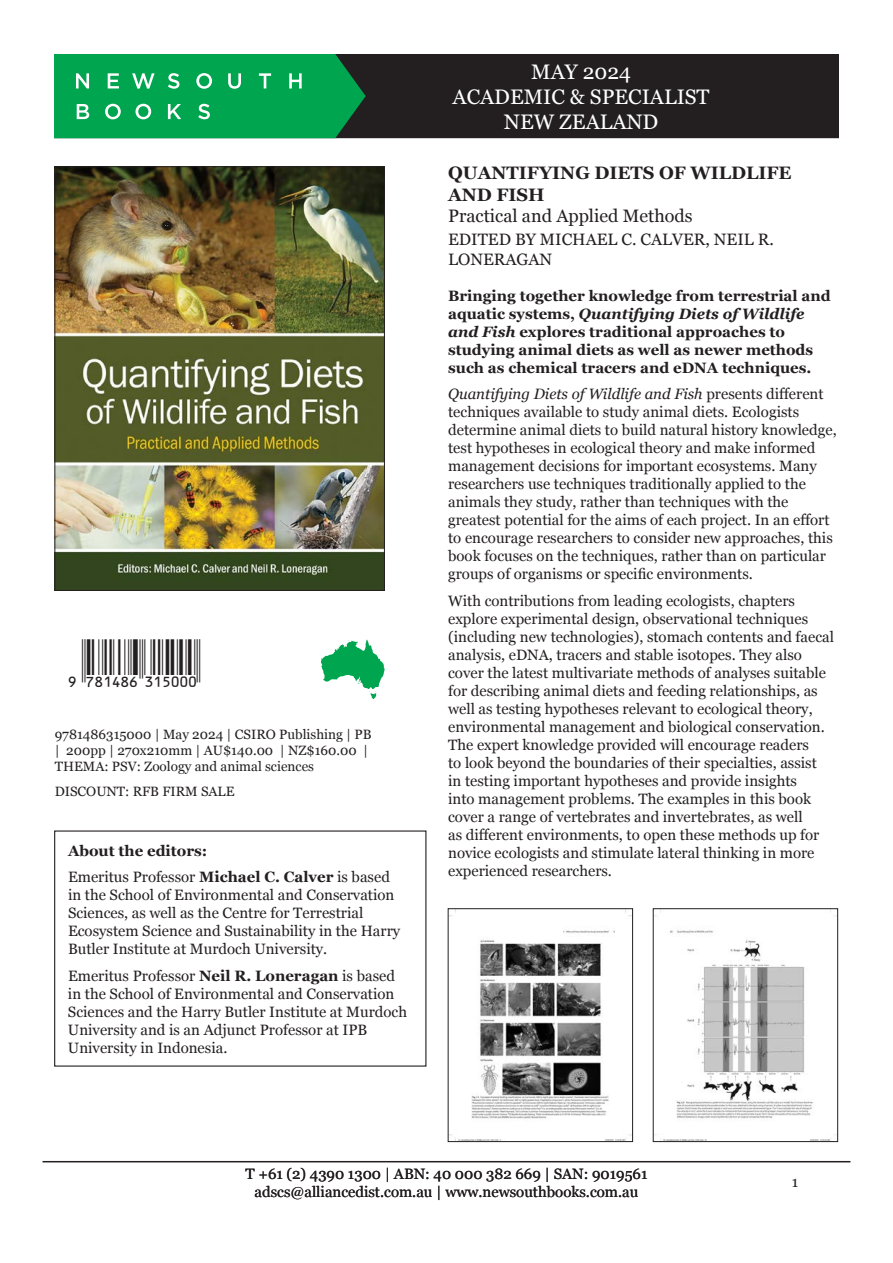
<style>
.page{position:relative;width:893px;height:1263px;background:#fff}
.page>*{position:absolute;margin:0;border:0;box-sizing:border-box;transform-origin:0 0}
.Barcode_style{font:48px "Ean Bwr P36 Tt";color:#231f20}
.t1{font:21px "Georgia";color:#fff}
.Title_style{font:700 18px/21.6px "Georgia";color:#231f20}
.Subtitle_style{font:18px "Georgia";color:#231f20}
.Contributors_Style{font:16.5px/19.8px "Georgia";color:#231f20}
.Description_style{font:15px/18px "Georgia";color:#231f20}
.Sales_note_style{font:700 15px/18px "Georgia";color:#231f20}
.Description_style-2{font:700 15px "Georgia";color:#231f20}
.Specification_style{font:13.5px/16.2px "Georgia";color:#231f20}
.category_style{font:13.5px "Georgia";color:#231f20}
.s1{font-weight:700}
.s2{font-style:italic}
</style>
<div class="page">
<hr style="left:43px;top:1161px;width:807px;height:1px;background:#231f20">
<div style="left:55px;top:55px;width:783px;height:82px;background:#231f20"></div>
<div style="left:54px;top:54px;width:785px;height:84px;border:2px solid #231f20"></div>
<svg style="left:54px;top:54px;width:312px;height:84px;background:#0fa456"></svg>
<img style="left:57px;top:169px;width:326px;height:420px">
<div style="left:55px;top:167px;width:330px;height:424px;border:1px solid #231f20"></div>
<svg style="left:321px;top:640px;width:64px;height:59px"></svg>
<img style="left:450px;top:910px;width:181px;height:230px">
<div style="left:448px;top:908px;width:185px;height:234px;border:1px solid #231f20"></div>
<img style="left:655px;top:910px;width:181px;height:230px">
<div style="left:653px;top:908px;width:185px;height:234px;border:1px solid #231f20"></div>
<p class="Barcode_style" style="left:55px;top:640px;width:147px">,!7IB4I6-DBFAAA!</p>
<p class="Specification_style" style="left:55px;top:725px;width:318px">9781486315000 | May 2024 | CSIRO Publishing | PB | 200pp | 270x210mm | AU$140.00 | NZ$160.00 |<br>THEMA: PSV: Zoology and animal sciences</p>
<p class="category_style" style="left:55px;top:781px;width:181px">DISCOUNT: RFB FIRM SALE</p>
<p class="Description_style-2" style="left:68px;top:839px;width:141px">About the editors:</p>
<p class="Description_style" style="left:68px;top:867px;width:334px">Emeritus Professor <span class="s1">Michael C. Calver</span> is based in the School of Environmental and Conservation Sciences, as well as the Centre for Terrestrial Ecosystem Science and Sustainability in the Harry Butler Institute at Murdoch University.</p>
<p class="Description_style" style="left:68px;top:966px;width:341px">Emeritus Professor <span class="s1">Neil R. Loneragan</span> is based in the School of Environmental and Conservation Sciences and the Harry Butler Institute at Murdoch University and is an Adjunct Professor at IPB University in Indonesia.</p>
<p class="t1" style="left:531px;top:56px;width:101px">MAY 2024</p>
<p class="t1" style="left:453px;top:81px;width:258px">ACADEMIC &amp; SPECIALIST</p>
<p class="t1" style="left:504px;top:107px;width:156px">NEW ZEALAND</p>
<p class="Title_style" style="left:448px;top:161px;width:345px">QUANTIFYING DIETS OF WILDLIFE<br>AND FISH</p>
<p class="Subtitle_style" style="left:448px;top:203px;width:246px">Practical and Applied Methods</p>
<p class="Contributors_Style" style="left:448px;top:229px;width:327px">EDITED BY MICHAEL C. CALVER, NEIL R.<br>LONERAGAN</p>
<p class="Sales_note_style" style="left:448px;top:286px;width:384px">Bringing together knowledge from terrestrial and aquatic systems, <span class="s2">Quantifying Diets of Wildlife and Fish</span> explores traditional approaches to studying animal diets as well as newer methods such as chemical tracers and eDNA techniques.</p>
<p class="Description_style" style="left:448px;top:384px;width:390px"><span class="s2">Quantifying Diets of Wildlife and Fish</span> presents different techniques available to study animal diets. Ecologists determine animal diets to build natural history knowledge, test hypotheses in ecological theory and make informed management decisions for important ecosystems. Many researchers use techniques traditionally applied to the animals they study, rather than techniques with the greatest potential for the aims of each project. In an effort to encourage researchers to consider new approaches, this book focuses on the techniques, rather than on particular groups of organisms or specific environments.</p>
<p class="Description_style" style="left:448px;top:591px;width:387px">With contributions from leading ecologists, chapters explore experimental design, observational techniques (including new technologies), stomach contents and faecal analysis, eDNA, tracers and stable isotopes. They also cover the latest multivariate methods of analyses suitable for describing animal diets and feeding relationships, as well as testing hypotheses relevant to ecological theory, environmental management and biological conservation.<br>The expert knowledge provided will encourage readers<br>to look beyond the boundaries of their specialties, assist<br>in testing important hypotheses and provide insights<br>into management problems. The examples in this book cover a range of vertebrates and invertebrates, as well<br>as different environments, to open these methods up for novice ecologists and stimulate lateral thinking in more experienced researchers.</p>
<p class="Description_style" style="left:245px;top:1164px;width:403px;text-align:center">T +61 (2) 4390 1300 | ABN: 40 000 382 669 | SAN: 9019561 adscs@alliancedist.com.au | www.newsouthbooks.com.au</p>
<p class="Description_style" style="left:792px;top:1172px;width:8px">1</p>
</div>
